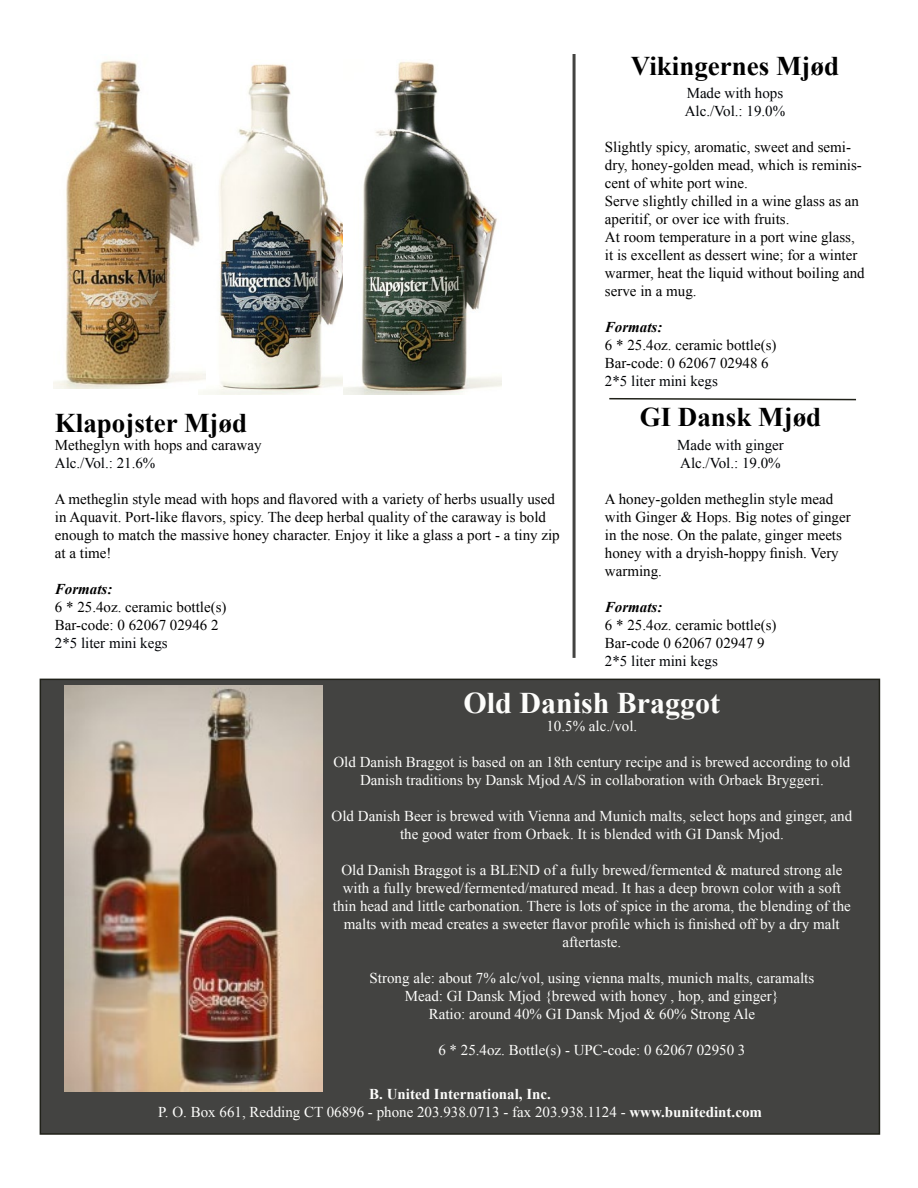
<style>
.page{position:relative;width:918px;height:1188px;background:#fff}
.page>*{position:absolute;margin:0;border:0;box-sizing:border-box;transform-origin:0 0}
.t1{font:700 30px "Times New Roman";color:#fdfdfb}
.t2{font:700 27px "Times New Roman";color:#000}
.t3{font:15px/18px "Times New Roman";color:#fdfdfb;text-align:center}
.t4{font:15px/18px "Times New Roman";color:#000}
.t5{font:15px/18px "Times New Roman";color:#000306}
.t6{font:italic 700 15px "Times New Roman";color:#000}
.s1{font-weight:700}
</style>
<div class="page">
<div style="left:40px;top:679px;width:840px;height:456px;background:#434341;border:2px solid #202119"></div>
<img style="left:198px;top:64px;width:145px;height:331px">
<img style="left:54px;top:60px;width:152px;height:329px">
<img style="left:343px;top:61px;width:158px;height:334px">
<img style="left:64px;top:686px;width:258px;height:406px">
<hr style="left:573px;top:54px;width:3px;height:604px;background:#434341">
<svg style="left:609px;top:397px;width:248px;height:4px"></svg>
<h2 class="t2" style="left:55px;top:405px;width:194px">Klapojster Mjød</h2>
<p class="t4" style="left:55px;top:436px;width:208px">Metheglyn with hops and caraway</p>
<p class="t5" style="left:55px;top:454px;width:102px">Alc./Vol.: 21.6%</p>
<p class="t4" style="left:55px;top:490px;width:506px">A metheglin style mead with hops and flavored with a variety of herbs usually used in Aquavit. Port-like flavors, spicy. The deep herbal quality of the caraway is bold enough to match the massive honey character. Enjoy it like a glass a port - a tiny zip at a time!</p>
<p class="t6" style="left:55px;top:579px;width:59px">Formats:</p>
<p class="t4" style="left:55px;top:598px;width:173px">6 * 25.4oz. ceramic bottle(s)<br>Bar-code: 0 62067 02946 2</p>
<p class="t5" style="left:55px;top:634px;width:114px">2*5 liter mini kegs</p>
<h2 class="t2" style="left:631px;top:47px;width:210px">Vikingernes Mjød</h2>
<p class="t5" style="left:685px;top:84px;width:102px">Made with hops<br>Alc./Vol.: 19.0%</p>
<p class="t4" style="left:605px;top:138px;width:261px">Slightly spicy, aromatic, sweet and semi&shy;dry, honey-golden mead, which is reminis&shy;cent of white port wine.<br>Serve slightly chilled in a wine glass as an aperitif, or over ice with fruits.<br>At room temperature in a port wine glass, it is excellent as dessert wine; for a winter warmer, heat the liquid without boiling and serve in a mug.</p>
<p class="t6" style="left:605px;top:317px;width:59px">Formats:</p>
<p class="t4" style="left:605px;top:336px;width:173px">6 * 25.4oz. ceramic bottle(s)<br>Bar-code: 0 62067 02948 6</p>
<p class="t5" style="left:605px;top:372px;width:114px">2*5 liter mini kegs</p>
<h2 class="t2" style="left:640px;top:398px;width:183px">GI Dansk Mjød</h2>
<p class="t5" style="left:677px;top:435px;width:108px">Made with ginger<br>Alc./Vol.: 19.0%</p>
<p class="t4" style="left:605px;top:489px;width:247px">A honey-golden metheglin style mead with Ginger &amp; Hops. Big notes of ginger in the nose. On the palate, ginger meets honey with a dryish-hoppy finish. Very warming.</p>
<p class="t6" style="left:605px;top:596px;width:59px">Formats:</p>
<p class="t4" style="left:605px;top:615px;width:173px">6 * 25.4oz. ceramic bottle(s)<br>Bar-code 0 62067 02947 9</p>
<p class="t5" style="left:605px;top:651px;width:114px">2*5 liter mini kegs</p>
<h1 class="t1" style="left:464px;top:683px;width:258px">Old Danish Braggot</h1>
<p class="t3" style="left:546px;top:717px;width:92px">10.5% alc./vol.</p>
<p class="t3" style="left:333px;top:753px;width:518px">Old Danish Braggot is based on an 18th century recipe and is brewed according to old<br>Danish traditions by Dansk Mjod A/S in collaboration with Orbaek Bryggeri.</p>
<p class="t3" style="left:332px;top:807px;width:522px">Old Danish Beer is brewed with Vienna and Munich malts, select hops and ginger, and the good water from Orbaek. It is blended with GI Dansk Mjod.</p>
<p class="t3" style="left:333px;top:861px;width:519px">Old Danish Braggot is a BLEND of a fully brewed/fermented &amp; matured strong ale with a fully brewed/fermented/matured mead. It has a deep brown color with a soft thin head and little carbonation. There is lots of spice in the aroma, the blending of the malts with mead creates a sweeter flavor profile which is finished off by a dry malt aftertaste.</p>
<p class="t3" style="left:370px;top:969px;width:446px">Strong ale: about 7% alc/vol, using vienna malts, munich malts, caramalts<br>Mead: GI Dansk Mjod {brewed with honey , hop, and ginger}<br>Ratio: around 40% GI Dansk Mjod &amp; 60% Strong Ale</p>
<p class="t3" style="left:438px;top:1041px;width:309px">6 * 25.4oz. Bottle(s) - UPC-code: 0 62067 02950 3</p>
<p class="t3" style="left:158px;top:1085px;width:605px"><span class="s1">B. United International, Inc.<br></span>P. O. Box 661, Redding CT 06896 - phone 203.938.0713 - fax 203.938.1124 - <span class="s1">www.bunitedint.com</span></p>
</div>
